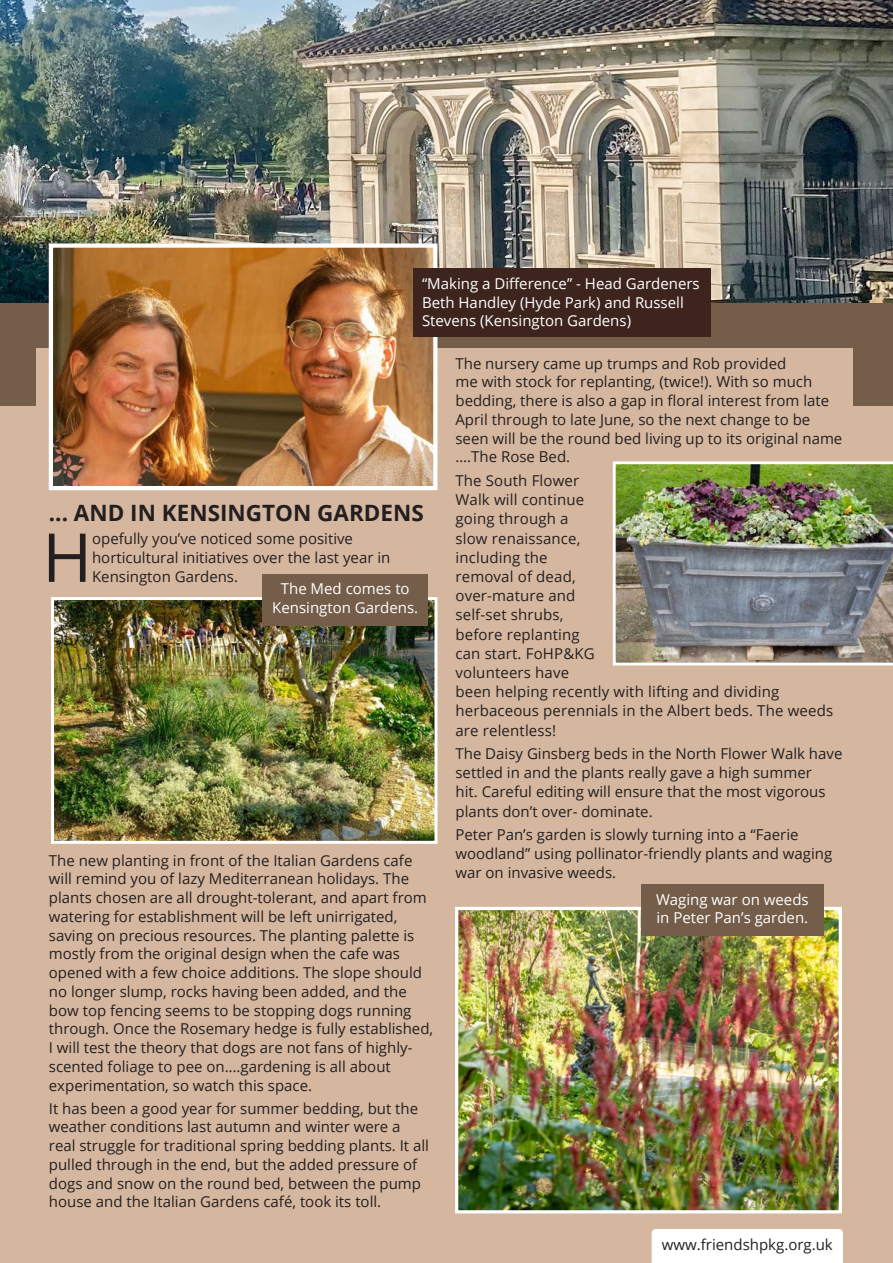
<style>
.page{position:relative;width:893px;height:1263px;background:#d5b79f}
.page>*{position:absolute;margin:0;border:0;box-sizing:border-box;transform-origin:0 0}
.t1{font:67.5px "Open Sans";color:#231f20}
.t2{font:700 22.5px "Open Sans";color:#231f20}
.t3{font:15px/18.8px "Open Sans";color:#231f20}
.t4{font:15px/18.8px "Open Sans";color:#fff}
</style>
<div class="page">
<div style="left:0;top:303px;width:893px;height:102px;background:#745d49"></div>
<img style="left:0;top:0;width:893px;height:303px">
<div style="left:36px;top:349px;width:817px;height:863px;background:#d5b79f"></div>
<img style="left:54px;top:248px;width:378px;height:237px">
<div style="left:49px;top:243px;width:388px;height:247px;border:4px solid #fff"></div>
<img style="left:613px;top:461px;width:280px;height:204px">
<img style="left:55px;top:601px;width:378px;height:239px">
<div style="left:51px;top:597px;width:386px;height:247px;border:3px solid #fff"></div>
<img style="left:459px;top:911px;width:379px;height:298px">
<div style="left:455px;top:907px;width:387px;height:306px;border:3px solid #fff"></div>
<div style="left:641px;top:884px;width:183px;height:51px;background:#745d49"></div>
<div style="left:262px;top:574px;width:166px;height:51px;background:#745d49"></div>
<div style="left:414px;top:269px;width:297px;height:68px;background:#3d251e"></div>
<div style="left:652px;top:1229px;width:191px;height:34px;background:#fff"></div>
<p class="t4" style="left:422px;top:274px;width:279px">“Making a Difference” - Head Gardeners<br>Beth Handley (Hyde Park) and Russell<br>Stevens (Kensington Gardens)</p>
<p class="t2" style="left:49px;top:497px;width:376px">... AND IN KENSINGTON GARDENS</p>
<p class="t1" style="left:42px;top:511px;width:51px">H</p>
<p class="t3" style="left:92px;top:529px;width:300px">opefully you’ve noticed some positive horticultural initiatives over the last year in<br>Kensington Gardens.</p>
<p class="t4" style="left:272px;top:579px;width:148px;text-align:center">The Med comes to<br>Kensington Gardens.</p>
<p class="t3" style="left:49px;top:850px;width:386px">The new planting in front of the Italian Gardens cafe will remind you of lazy Mediterranean holidays. The plants chosen are all drought-tolerant, and apart from watering for establishment will be left unirrigated, saving on precious resources. The planting palette is mostly from the original design when the cafe was opened with a few choice additions. The slope should no longer slump, rocks having been added, and the bow top fencing seems to be stopping dogs running through. Once the Rosemary hedge is fully established, I will test the theory that dogs are not fans of highly&shy;scented foliage to pee on….gardening is all about experimentation, so watch this space.</p>
<p class="t3" style="left:49px;top:1098px;width:382px">It has been a good year for summer bedding, but the weather conditions last autumn and winter were a real struggle for traditional spring bedding plants. It all pulled through in the end, but the added pressure of dogs and snow on the round bed, between the pump house and the Italian Gardens café, took its toll.</p>
<p class="t3" style="left:455px;top:353px;width:388px">The nursery came up trumps and Rob provided<br>me with stock for replanting, (twice!). With so much bedding, there is also a gap in floral interest from late April through to late June, so the next change to be seen will be the round bed living up to its original name ….The Rose Bed.</p>
<p class="t3" style="left:455px;top:470px;width:379px;line-height:19.2px">The South Flower<br>Walk will continue<br>going through a<br>slow renaissance,<br>including the<br>removal of dead,<br>over-mature and<br>self-set shrubs,<br>before replanting<br>can start. FoHP&amp;KG<br>volunteers have<br>been helping recently with lifting and dividing herbaceous perennials in the Albert beds. The weeds are relentless!</p>
<p class="t3" style="left:455px;top:743px;width:388px;line-height:19.2px">The Daisy Ginsberg beds in the North Flower Walk have settled in and the plants really gave a high summer<br>hit. Careful editing will ensure that the most vigorous plants don’t over- dominate.</p>
<p class="t3" style="left:455px;top:824px;width:378px;line-height:19.2px">Peter Pan’s garden is slowly turning into a “Faerie woodland” using pollinator-friendly plants and waging war on invasive weeds.</p>
<p class="t4" style="left:656px;top:889px;width:154px">Waging war on weeds in Peter Pan’s garden.</p>
<p class="t3" style="left:662px;top:1235px;width:172px">www.friendshpkg.org.uk</p>
</div>
